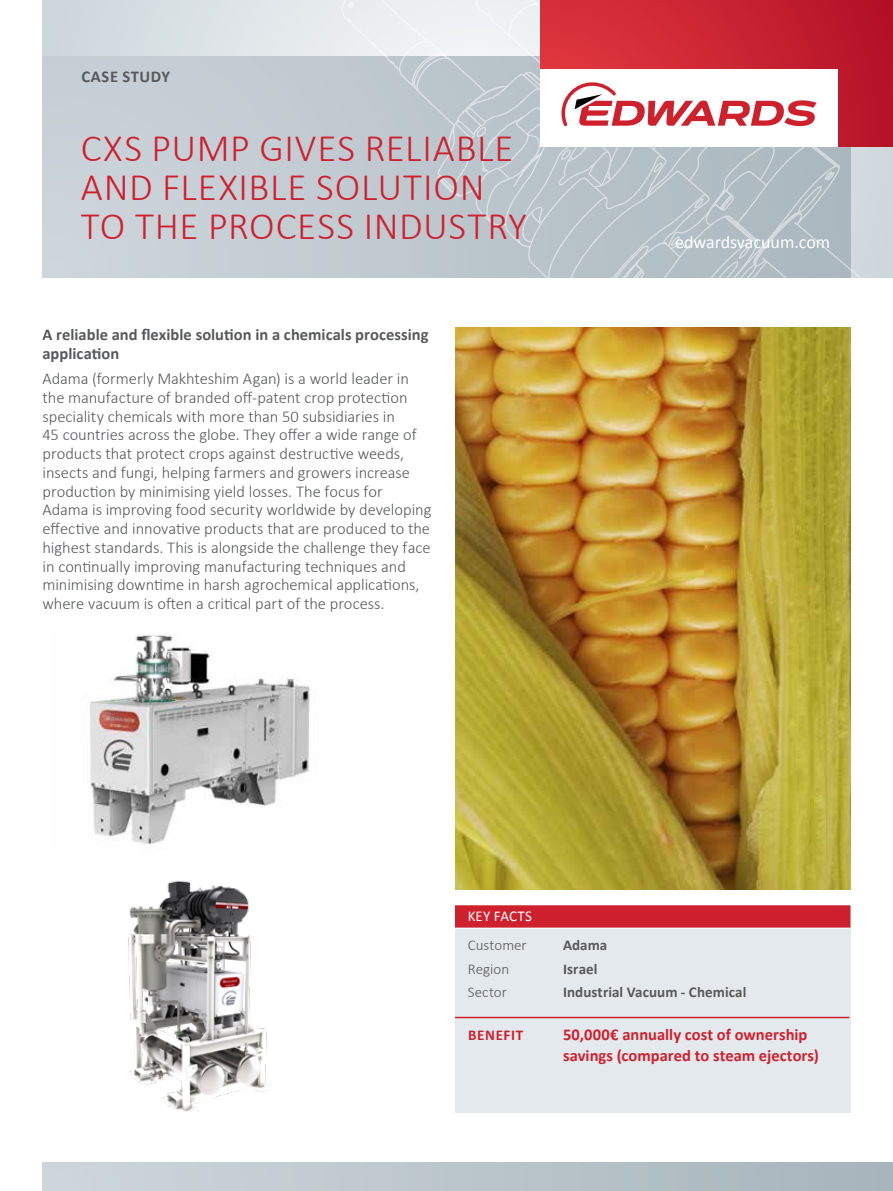
<style>
.page{position:relative;width:893px;height:1191px;background:#fff}
.page>*{position:absolute;margin:0;border:0;box-sizing:border-box;transform-origin:0 0}
.t1{font:300 39px/39px "Calibri";letter-spacing:.02em;color:#cf202e}
.t2{font:18px "Calibri";color:#fff}
.t3{font:300 16.5px/18.8px "Calibri";letter-spacing:-.005em;color:#58595b}
.t4{font:700 16.5px/21px "Calibri";color:#cf202e}
.t5{font:700 16.5px/18.8px "Calibri";letter-spacing:.005em;color:#58595b}
.t6{font:700 16.5px "Calibri";letter-spacing:.04em;color:#58595b}
.t7{font:700 15px "Calibri";letter-spacing:.005em;color:#58595b}
.t8{font:300 15px "Calibri";letter-spacing:.005em;color:#58595b}
.t9{font:15px "Calibri";letter-spacing:.01em;color:#fff}
.t10{font:700 15px "Calibri";letter-spacing:.045em;color:#cf202e}
</style>
<div class="page">
<svg style="left:43px;top:0;width:297px;height:57px;background:#dae1e5"></svg>
<div style="left:43px;top:57px;width:807px;height:221px;background:#c6cfd5"></div>
<div style="left:455px;top:905px;width:395px;height:207px;background:#e3e9ec"></div>
<img style="left:455px;top:421px;width:395px;height:468px">
<div style="left:455px;top:905px;width:395px;height:22px;background:#cf202e"></div>
<hr style="left:455px;top:927px;width:395px;height:1px;background:#fff">
<div style="left:43px;top:1162px;width:850px;height:29px;background:linear-gradient(to right,#ced7dc,#a7b4bb)"></div>
<hr style="left:455px;top:1016px;width:394px;height:2px;background:#cf202e">
<img style="left:90px;top:634px;width:220px;height:211px">
<img style="left:128px;top:880px;width:143px;height:232px">
<svg style="left:340px;top:0;width:553px;height:421px"></svg>
<p class="t6" style="left:82px;top:66px;width:90px">CASE STUDY</p>
<h1 class="t1" style="left:81px;top:128px;width:447px">CXS PUMP GIVES RELIABLE<br>AND FLEXIBLE SOLUTION<br>TO THE PROCESS INDUSTRY</h1>
<p class="t5" style="left:43px;top:325px;width:388px">A reliable and flexible solution in a chemicals processing application</p>
<p class="t3" style="left:43px;top:369px;width:391px">Adama (formerly Makhteshim Agan) is a world leader in the manufacture of branded off-patent crop protection speciality chemicals with more than 50 subsidiaries in<br>45 countries across the globe. They offer a wide range of products that protect crops against destructive weeds, insects and fungi, helping farmers and growers increase production by minimising yield losses. The focus for Adama is improving food security worldwide by developing effective and innovative products that are produced to the highest standards. This is alongside the challenge they face in continually improving manufacturing techniques and minimising downtime in harsh agrochemical applications, where vacuum is often a critical part of the process.</p>
<p class="t2" style="left:675px;top:231px;width:157px">edwardsvacuum.com</p>
<p class="t9" style="left:468px;top:907px;width:66px">KEY FACTS</p>
<p class="t8" style="left:468px;top:935px;width:61px">Customer</p>
<p class="t7" style="left:563px;top:935px;width:46px">Adama</p>
<p class="t8" style="left:468px;top:959px;width:43px">Region</p>
<p class="t7" style="left:563px;top:959px;width:36px">Israel</p>
<p class="t8" style="left:468px;top:983px;width:41px">Sector</p>
<p class="t7" style="left:563px;top:982px;width:185px">Industrial Vacuum - Chemical</p>
<p class="t10" style="left:468px;top:1025px;width:57px">BENEFIT</p>
<p class="t4" style="left:563px;top:1023px;width:257px">50,000€ annually cost of ownership savings (compared to steam ejectors)</p>
</div>
